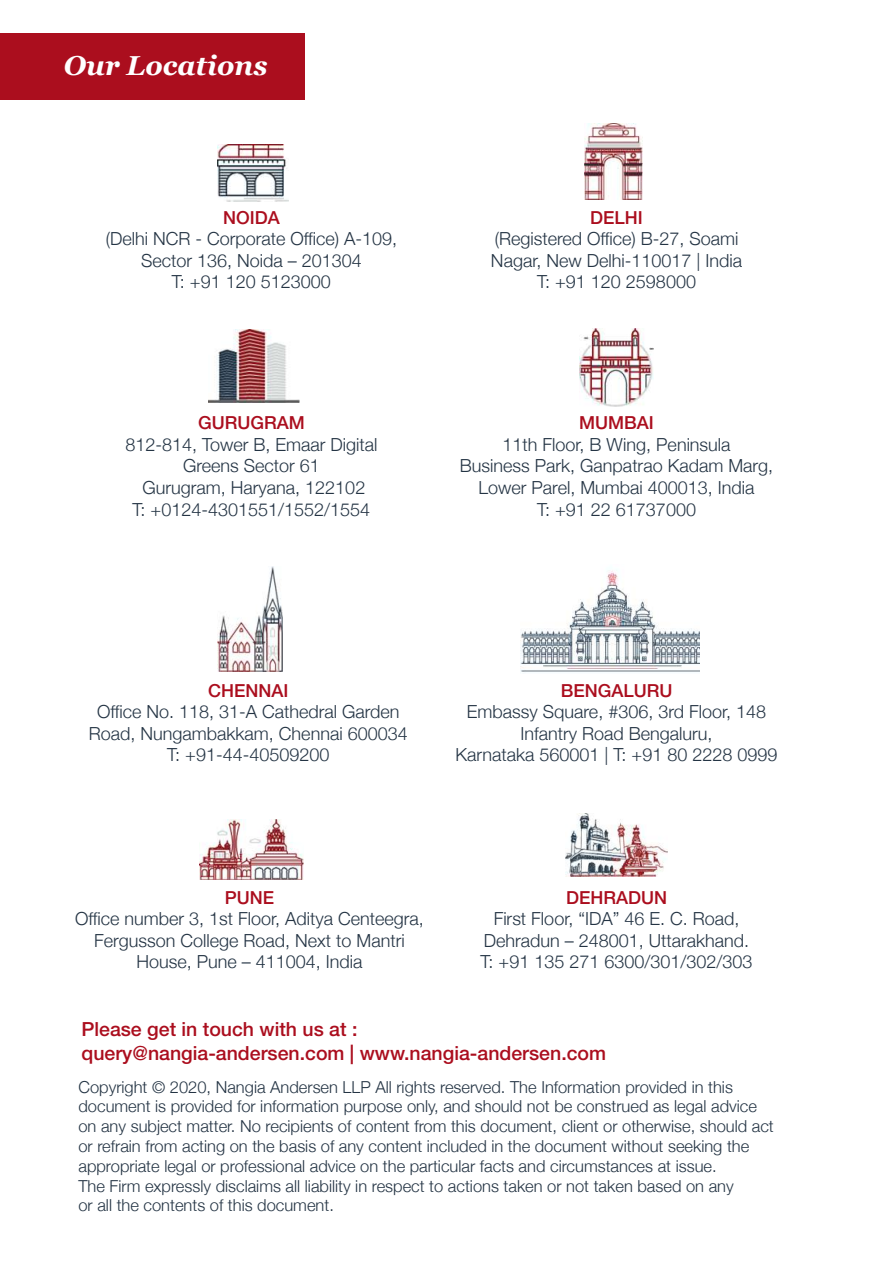
<style>
.page{position:relative;width:893px;height:1263px;background:#fff}
.page>*{position:absolute;margin:0;border:0;box-sizing:border-box;transform-origin:0 0}
.t1{font:italic 700 27.45px "Georgia";color:#fff}
.t2{font:500 19.5px/23.4px "Helvetica Neue";color:#ab0e1e}
.t3{font:300 18px/21.6px "Helvetica Neue";color:#243444;text-align:center}
.t4{font:500 18px "Helvetica Neue";color:#ab0e1e}
.t5{font:300 16.5px/19.8px "Helvetica Neue";color:#243444}
</style>
<div class="page">
<img style="left:217px;top:145px;width:72px;height:57px">
<img style="left:584px;top:123px;width:59px;height:77px">
<img style="left:209px;top:330px;width:91px;height:72px">
<img style="left:579px;top:328px;width:75px;height:79px">
<img style="left:217px;top:566px;width:66px;height:105px">
<img style="left:200px;top:819px;width:103px;height:61px">
<img style="left:565px;top:814px;width:103px;height:62px">
<img style="left:520px;top:571px;width:179px;height:101px">
<div style="left:0;top:33px;width:304px;height:67px;background:#ab0e1e"></div>
<h1 class="t1" style="left:64px;top:45px;width:205px">Our Locations</h1>
<p class="t4" style="left:223px;top:206px;width:58px">NOIDA</p>
<p class="t3" style="left:106px;top:227px;width:293px">(Delhi NCR - Corporate Office) A-109,<br>Sector 136, Noida – 201304<br>T: +91 120 5123000</p>
<p class="t4" style="left:198px;top:412px;width:108px">GURUGRAM</p>
<p class="t3" style="left:125px;top:432px;width:254px">812-814, Tower B, Emaar Digital<br>Greens Sector 61<br>Gurugram, Haryana, 122102<br>T: +0124-4301551/1552/1554</p>
<p class="t4" style="left:590px;top:206px;width:54px">DELHI</p>
<p class="t3" style="left:491px;top:227px;width:253px">(Registered Office) B-27, Soami<br>Nagar, New Delhi-110017 | India<br>T: +91 120 2598000</p>
<p class="t4" style="left:579px;top:412px;width:76px">MUMBAI</p>
<p class="t3" style="left:460px;top:432px;width:315px">11th Floor, B Wing, Peninsula<br>Business Park, Ganpatrao Kadam Marg,<br>Lower Parel, Mumbai 400013, India<br>T: +91 22 61737000</p>
<p class="t4" style="left:208px;top:679px;width:82px">CHENNAI</p>
<p class="t3" style="left:89px;top:700px;width:320px">Office No. 118, 31-A Cathedral Garden<br>Road, Nungambakkam, Chennai 600034<br>T: +91-44-40509200</p>
<p class="t4" style="left:561px;top:679px;width:113px">BENGALURU</p>
<p class="t3" style="left:455px;top:700px;width:324px">Embassy Square, #306, 3rd Floor, 148<br>Infantry Road Bengaluru,<br>Karnataka 560001 | T: +91 80 2228 0999</p>
<p class="t4" style="left:225px;top:886px;width:51px">PUNE</p>
<p class="t3" style="left:75px;top:907px;width:350px">Office number 3, 1st Floor, Aditya Centeegra,<br>Fergusson College Road, Next to Mantri<br>House, Pune – 411004, India</p>
<p class="t4" style="left:566px;top:886px;width:102px">DEHRADUN</p>
<p class="t3" style="left:481px;top:907px;width:273px">First Floor, “IDA” 46 E. C. Road,<br>Dehradun – 248001, Uttarakhand.<br>T: +91 135 271 6300/301/302/303</p>
<p class="t2" style="left:81px;top:1017px;width:526px">Please get in touch with us at : query@nangia-andersen.com | www.nangia-andersen.com</p>
<p class="t5" style="left:78px;top:1075px;width:697px">Copyright © 2020, Nangia Andersen LLP All rights reserved. The Information provided in this document is provided for information purpose only, and should not be construed as legal advice on any subject matter. No recipients of content from this document, client or otherwise, should act or refrain from acting on the basis of any content included in the document without seeking the appropriate legal or professional advice on the particular facts and circumstances at issue.<br>The Firm expressly disclaims all liability in respect to actions taken or not taken based on any<br>or all the contents of this document.</p>
</div>
